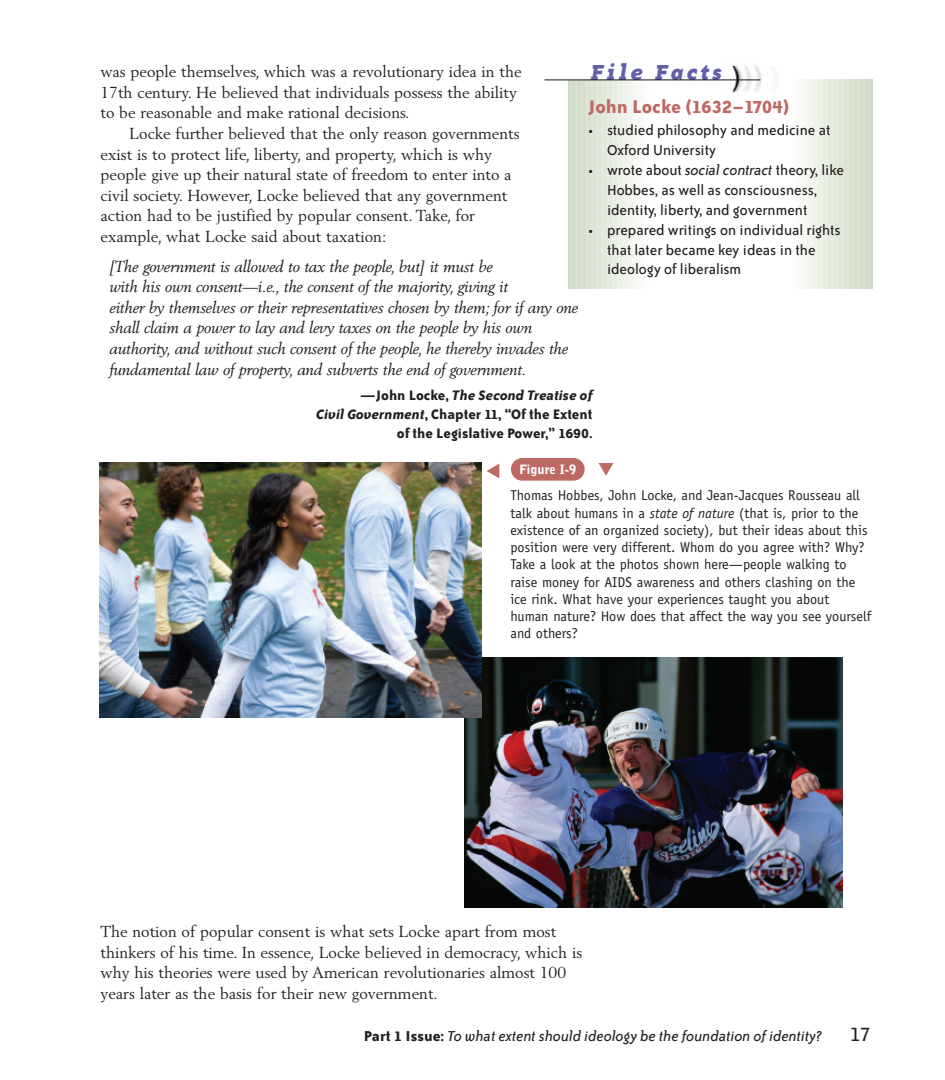
<style>
.page{position:relative;width:945px;height:1080px;background:#fff}
.page>*{position:absolute;margin:0;border:0;box-sizing:border-box;transform-origin:0 0}
.t1{font:22.5px "Base Twelve Serif BI";letter-spacing:.115em;color:#625ea9}
.t2{font:700 21px "Bailey Sans ITC";color:#bd6a65}
.t3{font:700 18px "Bell Gothic";color:#231f20}
.t4{font:16.5px/19.8px "Bailey Sans ITC";color:#231f20}
.t5{font:italic 16.5px "Bailey Sans ITC";color:#231f20}
.t6{font:15.75px/20.7px "Berling";color:#231f20}
.t7{font:italic 15.75px/20.7px "Berling";letter-spacing:-.01em;color:#231f20}
.t8{font:700 15.75px/19px "Bailey Sans ITC";color:#231f20;text-align:right}
.t9{font:14.25px/17.2px "Officina Sans";color:#231f20}
.t10{font:900 12.75px "Bell Gothic";color:#fff}
.s1{font-style:italic}
.s2{font-weight:700;font-style:normal}
</style>
<div class="page">
<img style="left:707px;top:65px;width:108px;height:28px">
<hr style="left:873px;top:80px;width:1px;height:208px;background:#ccd7c1">
<hr style="left:872px;top:80px;width:1px;height:208px;background:#cdd7c1">
<hr style="left:870px;top:80px;width:2px;height:208px;background:#ced8c2">
<hr style="left:868px;top:80px;width:2px;height:208px;background:#ced9c4">
<hr style="left:865px;top:80px;width:3px;height:208px;background:#d1dac5">
<hr style="left:863px;top:80px;width:2px;height:208px;background:#d2dbc7">
<hr style="left:860px;top:80px;width:3px;height:208px;background:#d3dcc9">
<hr style="left:858px;top:80px;width:2px;height:208px;background:#d4ddca">
<hr style="left:856px;top:80px;width:2px;height:208px;background:#d6decb">
<hr style="left:854px;top:80px;width:2px;height:208px;background:#d6decc">
<hr style="left:852px;top:80px;width:2px;height:208px;background:#d8e0cf">
<hr style="left:851px;top:80px;width:2px;height:208px;background:#d9e1d0">
<hr style="left:849px;top:80px;width:2px;height:208px;background:#d9e0d0">
<hr style="left:847px;top:80px;width:2px;height:208px;background:#dae2d1">
<hr style="left:844px;top:80px;width:3px;height:208px;background:#dce2d2">
<hr style="left:842px;top:80px;width:2px;height:208px;background:#dde4d4">
<hr style="left:840px;top:80px;width:2px;height:208px;background:#dfe6d6">
<hr style="left:838px;top:80px;width:2px;height:208px;background:#dfe6d7">
<hr style="left:836px;top:80px;width:2px;height:208px;background:#e1e7d9">
<hr style="left:835px;top:80px;width:2px;height:208px;background:#e2e8da">
<hr style="left:833px;top:80px;width:2px;height:208px;background:#e2e8db">
<hr style="left:831px;top:80px;width:2px;height:208px;background:#e4eadd">
<hr style="left:830px;top:80px;width:2px;height:208px;background:#e5eade">
<hr style="left:828px;top:80px;width:2px;height:208px;background:#e5ebdf">
<hr style="left:826px;top:80px;width:2px;height:208px;background:#e7ece1">
<hr style="left:823px;top:80px;width:3px;height:208px;background:#e8eee3">
<hr style="left:821px;top:80px;width:2px;height:208px;background:#eaefe5">
<hr style="left:819px;top:80px;width:2px;height:208px;background:#ebf0e7">
<hr style="left:817px;top:80px;width:2px;height:208px;background:#ecf1e8">
<hr style="left:815px;top:80px;width:2px;height:208px;background:#eff2ea">
<hr style="left:814px;top:80px;width:2px;height:208px;background:#eff2eb">
<hr style="left:812px;top:80px;width:2px;height:208px;background:#f0f3ec">
<hr style="left:810px;top:80px;width:2px;height:208px;background:#f2f4ee">
<hr style="left:807px;top:80px;width:3px;height:208px;background:#f2f6f0">
<hr style="left:805px;top:80px;width:2px;height:208px;background:#f4f7f2">
<hr style="left:802px;top:80px;width:3px;height:208px;background:#f5f8f4">
<hr style="left:800px;top:80px;width:2px;height:208px;background:#f7f9f6">
<hr style="left:798px;top:80px;width:2px;height:208px;background:#f9faf8">
<hr style="left:796px;top:80px;width:2px;height:208px;background:#fafbf9">
<hr style="left:794px;top:80px;width:2px;height:208px;background:#fcfdfb">
<hr style="left:793px;top:80px;width:2px;height:208px;background:#fcfdfc">
<hr style="left:792px;top:80px;width:1px;height:208px;background:#fff">
<hr style="left:568px;top:80px;width:2px;height:209px;background:#cdd7c1">
<hr style="left:570px;top:80px;width:2px;height:209px;background:#cdd8c3">
<hr style="left:572px;top:80px;width:3px;height:209px;background:#d0d9c5">
<hr style="left:575px;top:80px;width:2px;height:209px;background:#d1dac6">
<hr style="left:577px;top:80px;width:2px;height:209px;background:#d2dbc8">
<hr style="left:579px;top:80px;width:2px;height:209px;background:#d3dcc9">
<hr style="left:581px;top:80px;width:2px;height:209px;background:#d4ddca">
<hr style="left:582px;top:80px;width:2px;height:209px;background:#d5decb">
<hr style="left:584px;top:80px;width:2px;height:209px;background:#d6decb">
<hr style="left:586px;top:80px;width:2px;height:209px;background:#d7dfcd">
<hr style="left:588px;top:80px;width:3px;height:209px;background:#d9e1d0">
<hr style="left:591px;top:80px;width:2px;height:209px;background:#d9e1d1">
<hr style="left:593px;top:80px;width:2px;height:209px;background:#dbe2d2">
<hr style="left:595px;top:80px;width:2px;height:209px;background:#dce2d2">
<hr style="left:597px;top:80px;width:2px;height:209px;background:#dde4d4">
<hr style="left:598px;top:80px;width:2px;height:209px;background:#dee5d6">
<hr style="left:600px;top:80px;width:2px;height:209px;background:#dfe6d6">
<hr style="left:602px;top:80px;width:2px;height:209px;background:#e0e7d9">
<hr style="left:603px;top:80px;width:2px;height:209px;background:#e1e7d9">
<hr style="left:605px;top:80px;width:2px;height:209px;background:#e2e8da">
<hr style="left:607px;top:80px;width:2px;height:209px;background:#e3e9dc">
<hr style="left:609px;top:80px;width:3px;height:209px;background:#e5eade">
<hr style="left:612px;top:80px;width:2px;height:209px;background:#e6ece0">
<hr style="left:614px;top:80px;width:2px;height:209px;background:#e8ede2">
<hr style="left:616px;top:80px;width:2px;height:209px;background:#e8eee3">
<hr style="left:618px;top:80px;width:2px;height:209px;background:#eaefe5">
<hr style="left:619px;top:80px;width:2px;height:209px;background:#ebf0e6">
<hr style="left:621px;top:80px;width:2px;height:209px;background:#ebf0e7">
<hr style="left:623px;top:80px;width:2px;height:209px;background:#edf2e9">
<hr style="left:624px;top:80px;width:2px;height:209px;background:#eff2ea">
<hr style="left:626px;top:80px;width:2px;height:209px;background:#eff2eb">
<hr style="left:628px;top:80px;width:2px;height:209px;background:#f1f4ed">
<hr style="left:630px;top:80px;width:3px;height:209px;background:#f2f5ef">
<hr style="left:633px;top:80px;width:2px;height:209px;background:#f3f6f1">
<hr style="left:635px;top:80px;width:2px;height:209px;background:#f5f8f3">
<hr style="left:637px;top:80px;width:2px;height:209px;background:#f5f8f4">
<hr style="left:639px;top:80px;width:2px;height:209px;background:#f7f9f6">
<hr style="left:640px;top:80px;width:2px;height:209px;background:#f9faf7">
<hr style="left:642px;top:80px;width:2px;height:209px;background:#f9faf8">
<hr style="left:644px;top:80px;width:2px;height:209px;background:#fbfcfa">
<hr style="left:545px;top:79px;width:216px;height:1px;background:#231f20">
<div style="left:511px;top:458px;width:74px;height:23px;background:#bd6a65;border-radius:11px"></div>
<img style="left:465px;top:657px;width:378px;height:250px">
<img style="left:99px;top:462px;width:382px;height:255px">
<h1 class="t1" style="left:591px;top:59px;width:133px">File Facts</h1>
<p class="t6" style="left:100px;top:62px;width:423px">was people themselves, which was a revolutionary idea in the<br>17th century. He believed that individuals possess the ability to be reasonable and make rational decisions.</p>
<p class="t6" style="left:100px;top:124px;width:421px;text-indent:29px">Locke further believed that the only reason governments exist is to protect life, liberty, and property, which is why people give up their natural state of freedom to enter into a civil society. However, Locke believed that any government action had to be justified by popular consent. Take, for example, what Locke said about taxation:</p>
<p class="t7" style="left:109px;top:257px;width:470px">[The government is allowed to tax the people, but] it must be<br>with his own consent—i.e., the consent of the majority, giving it<br>either by themselves or their representatives chosen by them; for if any one shall claim a power to lay and levy taxes on the people by his own authority, and without such consent of the people, he thereby invades the fundamental law of property, and subverts the end of government.</p>
<p class="t8" style="left:316px;top:387px;width:278px">—John Locke, <span class="s1">The Second Treatise of<br>Civil Government</span>, Chapter 11, “Of the Extent of the Legislative Power,” 1690.</p>
<h2 class="t2" style="left:588px;top:99px;width:203px">John Locke (1632–1704)</h2>
<p class="t4" style="left:607px;top:121px;width:225px;text-indent:-19px">• studied philosophy and medicine at<br>Oxford University</p>
<p class="t4" style="left:607px;top:161px;width:239px;text-indent:-19px">• wrote about <span class="s1">social contract</span> theory, like<br>Hobbes, as well as consciousness, identity, liberty, and government</p>
<p class="t4" style="left:607px;top:221px;width:235px;text-indent:-19px">• prepared writings on individual rights that later became key ideas in the ideology of liberalism</p>
<p class="t10" style="left:519px;top:465px;width:58px">Figure I-9</p>
<p class="t9" style="left:510px;top:488px;width:362px">Thomas Hobbes, John Locke, and Jean-Jacques Rousseau all talk about humans in a <span class="s1">state of nature</span> (that is, prior to the existence of an organized society), but their ideas about this position were very different. Whom do you agree with? Why?<br>Take a look at the photos shown here—people walking to raise money for AIDS awareness and others clashing on the ice rink. What have your experiences taught you about<br>human nature? How does that affect the way you see yourself and others?</p>
<p class="t6" style="left:100px;top:923px;width:483px">The notion of popular consent is what sets Locke apart from most thinkers of his time. In essence, Locke believed in democracy, which is why his theories were used by American revolutionaries almost 100 years later as the basis for their new government.</p>
<p class="t5" style="left:364px;top:1030px;width:459px"><span class="s2">Part 1 Issue:</span> To what extent should ideology be the foundation of identity?</p>
<p class="t3" style="left:850px;top:1028px;width:22px">17</p>
</div>
